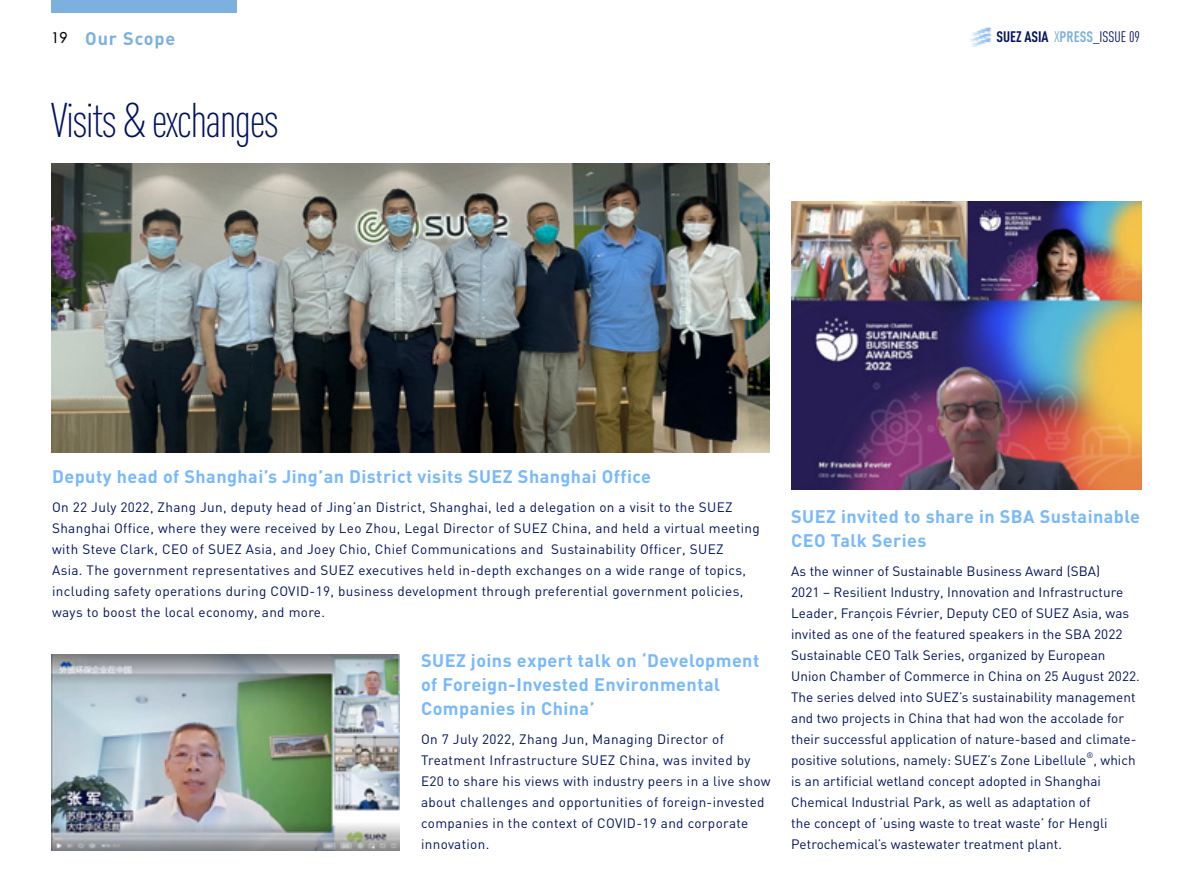
<style>
.page{position:relative;width:1191px;height:893px;background:#fff}
.page>*{position:absolute;margin:0;border:0;box-sizing:border-box;transform-origin:0 0}
.t1{font:300 condensed 48px "DIN Pro";letter-spacing:-.035em;color:#00125e}
.t2{font:700 18px/24px "DIN";letter-spacing:.025em;color:#78b8fc}
.t3{font:700 18px "DIN";letter-spacing:.05em;color:#7db0df}
.t4{font:700 15px "DIN Cond";color:#00125e}
.t5{font:500 15px "ST Heiti SC";color:#000}
.t6{font:13.5px/21px "DIN";letter-spacing:.01em;color:#00125e}
.t7{font:7.8px "DIN";color:#00125e}
.s1{font-weight:400;color:#7db0df}
.s2{color:#7db0df}
.s3{font-weight:400}
</style>
<div class="page">
<img style="left:51px;top:164px;width:719px;height:289px">
<img style="left:791px;top:201px;width:350px;height:288px">
<img style="left:51px;top:654px;width:349px;height:196px">
<div style="left:51px;top:0;width:185px;height:13px;background:#7db0df"></div>
<img style="left:970px;top:27px;width:22px;height:20px">
<p class="t5" style="left:51px;top:30px;width:18px">19</p>
<p class="t4" style="left:996px;top:28px;width:145px">SUEZ ASIA <span class="s1">X</span><span class="s2">PRESS</span><span class="s3">_ISSUE 09</span></p>
<h2 class="t3" style="left:85px;top:26px;width:92px">Our Scope</h2>
<h1 class="t1" style="left:51px;top:86px;width:229px">Visits &amp; exchanges</h1>
<h2 class="t2" style="left:52px;top:464px;width:600px">Deputy head of Shanghai’s Jing’an District visits SUEZ Shanghai Office</h2>
<p class="t6" style="left:52px;top:496px;width:709px">On 22 July 2022, Zhang Jun, deputy head of Jing’an District, Shanghai, led a delegation on a visit to the SUEZ Shanghai Office, where they were received by Leo Zhou, Legal Director of SUEZ China, and held a virtual meeting with Steve Clark, CEO of SUEZ Asia, and Joey Chio, Chief Communications and Sustainability Officer, SUEZ<br>Asia. The government representatives and SUEZ executives held in-depth exchanges on a wide range of topics, including safety operations during COVID-19, business development through preferential government policies, ways to boost the local economy, and more.</p>
<h2 class="t2" style="left:421px;top:648px;width:340px">SUEZ joins expert talk on ‘Development of Foreign-Invested Environmental<br>Companies in China’</h2>
<p class="t6" style="left:421px;top:728px;width:351px">On 7 July 2022, Zhang Jun, Managing Director of Treatment Infrastructure SUEZ China, was invited by E20 to share his views with industry peers in a live show about challenges and opportunities of foreign-invested companies in the context of COVID-19 and corporate innovation.</p>
<h2 class="t2" style="left:791px;top:504px;width:350px">SUEZ invited to share in SBA Sustainable<br>CEO Talk Series</h2>
<p class="t6" style="left:791px;top:560px;width:350px">As the winner of Sustainable Business Award (SBA)<br>2021 – Resilient Industry, Innovation and Infrastructure Leader, François Février, Deputy CEO of SUEZ Asia, was invited as one of the featured speakers in the SBA 2022<br>Sustainable CEO Talk Series, organized by European Union Chamber of Commerce in China on 25 August 2022.<br>The series delved into SUEZ’s sustainability management and two projects in China that had won the accolade for their successful application of nature-based and climate&shy;positive solutions, namely: SUEZ’s Zone Libellule</p>
<p class="t7" style="left:1086px;top:750px;width:8px">®</p>
<p class="t6" style="left:791px;top:749px;width:346px;text-indent:302px">, which is an artificial wetland concept adopted in Shanghai Chemical Industrial Park, as well as adaptation of<br>the concept of ‘using waste to treat waste’ for Hengli Petrochemical’s wastewater treatment plant.</p>
</div>
